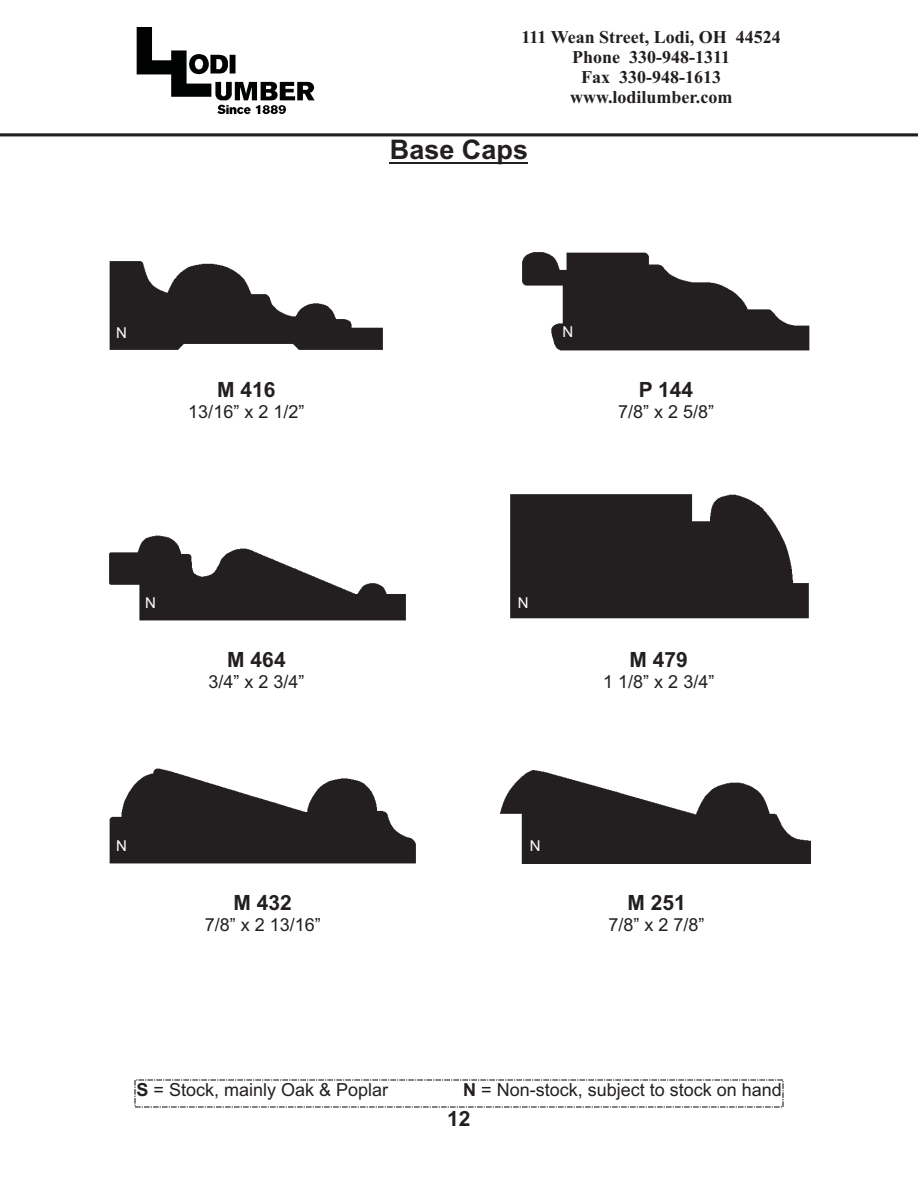
<style>
.page{position:relative;width:918px;height:1188px;background:#fff}
.page>*{position:absolute;margin:0;border:0;box-sizing:border-box;transform-origin:0 0}
.t1{font:700 27px "Arial";color:#231f20}
.t2{font:700 21px "Arial";color:#231f20}
.t3{font:18px "Arial";color:#231f20}
.t4{font:700 18px/20px "Times New Roman";color:#231f20;text-align:center}
.t5{font:15px "Arial";color:#fff}
.s1{font-weight:700}
</style>
<div class="page">
<img style="left:136px;top:27px;width:179px;height:88px">
<img style="left:0;top:133px;width:918px;height:4px">
<hr style="left:390px;top:162px;width:138px;height:1px;background:#231f20">
<svg style="left:134px;top:1079px;width:650px;height:29px"></svg>
<img style="left:510px;top:494px;width:299px;height:125px">
<img style="left:109px;top:768px;width:307px;height:96px">
<img style="left:109px;top:261px;width:274px;height:89px">
<img style="left:522px;top:252px;width:288px;height:99px">
<img style="left:109px;top:535px;width:297px;height:86px">
<img style="left:500px;top:770px;width:310px;height:94px">
<p class="t4" style="left:522px;top:29px;width:261px">111 Wean Street, Lodi, OH 44524<br>Phone 330-948-1311<br>Fax 330-948-1613 www.lodilumber.com</p>
<h1 class="t1" style="left:390px;top:140px;width:140px">Base Caps</h1>
<p class="t5" style="left:116px;top:327px;width:12px">N</p>
<p class="t5" style="left:562px;top:326px;width:12px">N</p>
<p class="t2" style="left:217px;top:382px;width:60px">M 416</p>
<p class="t3" style="left:188px;top:405px;width:118px">13/16” x 2 1/2”</p>
<p class="t2" style="left:639px;top:382px;width:56px">P 144</p>
<p class="t3" style="left:618px;top:405px;width:98px">7/8” x 2 5/8”</p>
<p class="t5" style="left:145px;top:597px;width:12px">N</p>
<p class="t5" style="left:518px;top:597px;width:12px">N</p>
<p class="t2" style="left:227px;top:652px;width:60px">M 464</p>
<p class="t3" style="left:208px;top:675px;width:98px">3/4” x 2 3/4”</p>
<p class="t5" style="left:116px;top:840px;width:12px">N</p>
<p class="t5" style="left:530px;top:840px;width:12px">N</p>
<p class="t2" style="left:234px;top:895px;width:60px">M 432</p>
<p class="t3" style="left:205px;top:918px;width:118px">7/8” x 2 13/16”</p>
<p class="t2" style="left:630px;top:652px;width:60px">M 479</p>
<p class="t3" style="left:603px;top:675px;width:113px">1 1/8” x 2 3/4”</p>
<p class="t2" style="left:627px;top:895px;width:60px">M 251</p>
<p class="t3" style="left:609px;top:918px;width:98px">7/8” x 2 7/8”</p>
<p class="t3" style="left:137px;top:1083px;width:253px"><span class="s1">S</span> = Stock, mainly Oak &amp; Poplar</p>
<p class="t3" style="left:463px;top:1083px;width:320px"><span class="s1">N</span> = Non-stock, subject to stock on hand</p>
<p class="t2" style="left:447px;top:1111px;width:25px">12</p>
</div>
